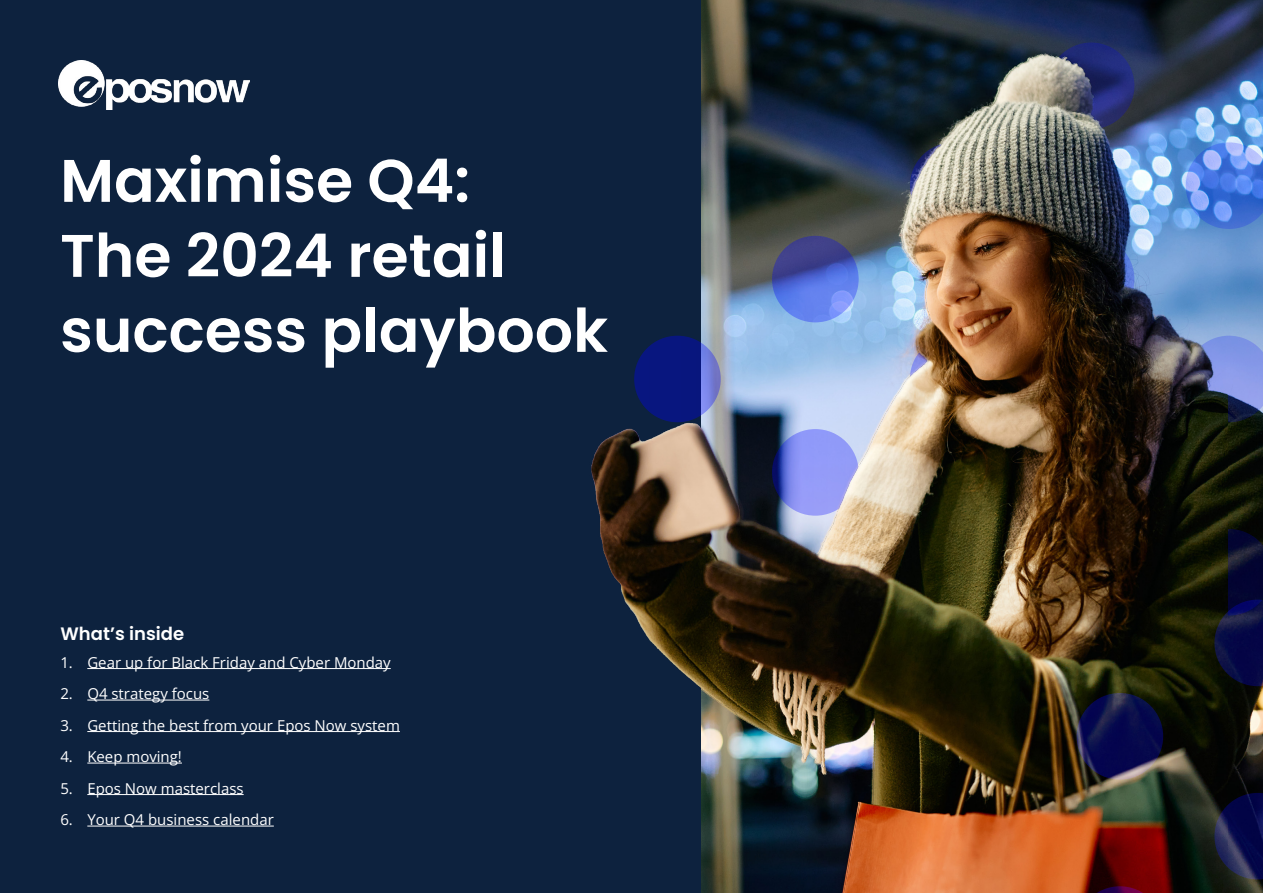
<style>
.page{position:relative;width:1263px;height:893px;background:#0d223e}
.page>*{position:absolute;margin:0;border:0;box-sizing:border-box;transform-origin:0 0}
.t1{font:600 60px/75px "Poppins";color:#fff}
.t2{font:600 18px "Poppins";color:#fff}
.t3{font:15px "Open Sans";color:#fff}
</style>
<div class="page">
<img style="left:1227px;top:0;width:36px;height:893px">
<img style="left:59px;top:60px;width:191px;height:50px">
<hr style="left:87px;top:668px;width:304px;height:1px;background:#fff">
<hr style="left:87px;top:700px;width:122px;height:1px;background:#fff">
<hr style="left:87px;top:731px;width:313px;height:1px;background:#fff">
<hr style="left:87px;top:763px;width:95px;height:1px;background:#fff">
<hr style="left:87px;top:794px;width:157px;height:1px;background:#fff">
<hr style="left:87px;top:826px;width:187px;height:1px;background:#fff">
<svg style="left:1227px;top:336px;width:36px;height:86px"></svg>
<svg style="left:1227px;top:142px;width:36px;height:87px"></svg>
<img style="left:591px;top:0;width:636px;height:893px">
<svg style="left:1214px;top:793px;width:49px;height:86px"></svg>
<svg style="left:1186px;top:529px;width:77px;height:157px"></svg>
<svg style="left:1076px;top:886px;width:87px;height:7px"></svg>
<svg style="left:1076px;top:693px;width:87px;height:87px;fill:#06094d"></svg>
<h1 class="t1" style="left:60px;top:144px;width:549px">Maximise Q4:<br>The 2024 retail success playbook</h1>
<p class="t2" style="left:61px;top:623px;width:125px">What’s inside</p>
<p class="t3" style="left:60px;top:652px;width:332px">1. Gear up for Black Friday and Cyber Monday</p>
<p class="t3" style="left:60px;top:684px;width:151px">2. Q4 strategy focus</p>
<p class="t3" style="left:60px;top:715px;width:341px">3. Getting the best from your Epos Now system</p>
<p class="t3" style="left:60px;top:747px;width:123px">4. Keep moving!</p>
<p class="t3" style="left:60px;top:778px;width:185px">5. Epos Now masterclass</p>
<p class="t3" style="left:60px;top:810px;width:215px">6. Your Q4 business calendar</p>
</div>
